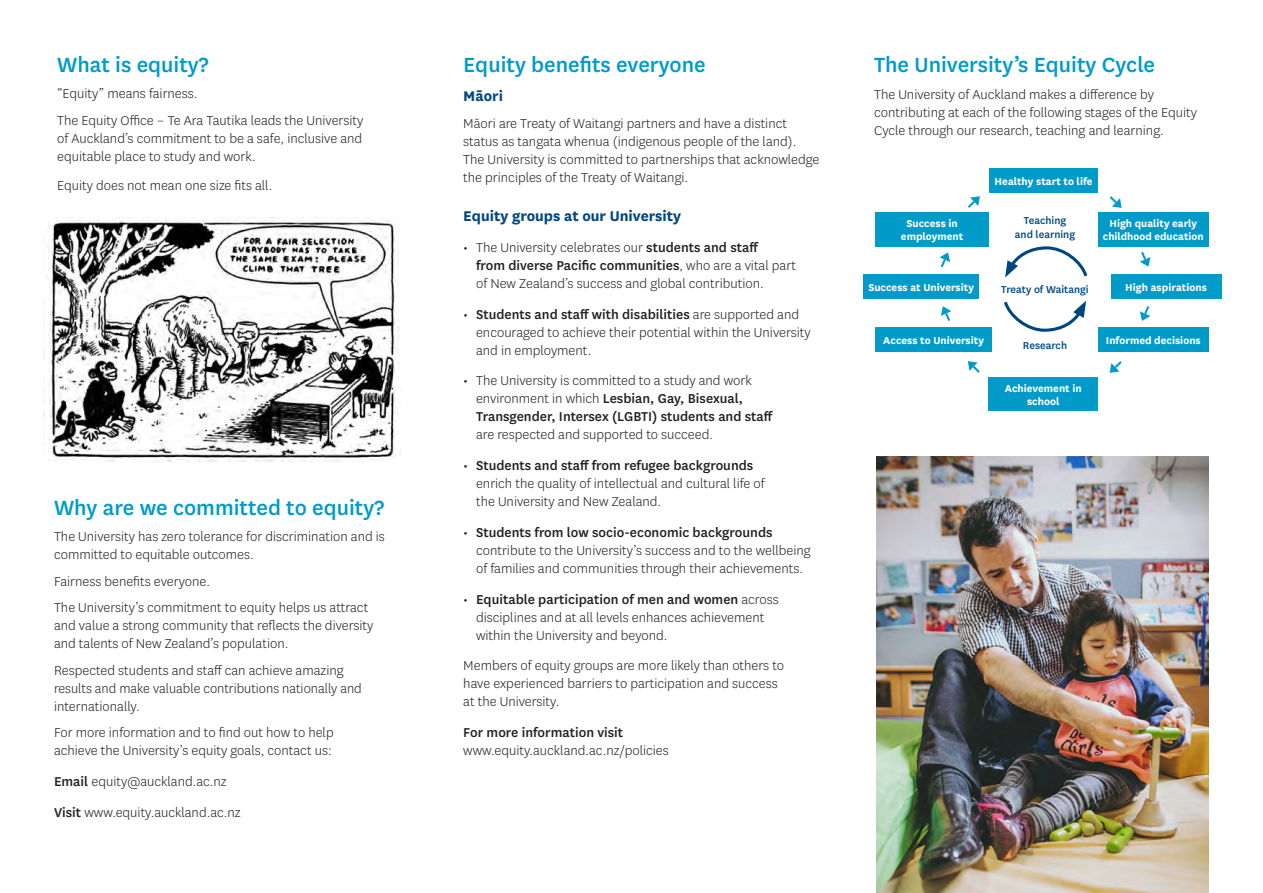
<style>
.page{position:relative;width:1263px;height:893px;background:#fff}
.page>*{position:absolute;margin:0;border:0;box-sizing:border-box;transform-origin:0 0}
.Subheading_A{font:500 24px "National";color:#009bc8}
.t1{font:700 16.5px "National";color:#00467f}
.t2{font:700 16.5px "National";color:#004881}
.t3{font:300 15px/18px "National";color:#231f20}
.t4{font:500 15px "National";color:#231f20}
.t5{font:700 11.7px/13.2px "National";color:#fff;text-align:center}
.t6{font:500 11.7px/13.2px "National";color:#00467e;text-align:center}
.s1{font-weight:500}
.s2{font-weight:400}
</style>
<div class="page">
<img style="left:44px;top:219px;width:357px;height:243px">
<img style="left:876px;top:456px;width:333px;height:437px">
<div style="left:989px;top:168px;width:109px;height:25px;background:#009bc8"></div>
<div style="left:1098px;top:212px;width:110px;height:34px;background:#009bc8"></div>
<div style="left:1111px;top:274px;width:110px;height:25px;background:#009bc8"></div>
<div style="left:1098px;top:328px;width:111px;height:24px;background:#009bc8"></div>
<div style="left:989px;top:378px;width:109px;height:33px;background:#009bc8"></div>
<div style="left:876px;top:212px;width:113px;height:34px;background:#009bc8"></div>
<div style="left:863px;top:274px;width:116px;height:25px;background:#009bc8"></div>
<div style="left:876px;top:328px;width:116px;height:24px;background:#009bc8"></div>
<svg style="left:1110px;top:196px;width:12px;height:12px"></svg>
<svg style="left:1110px;top:361px;width:12px;height:12px"></svg>
<svg style="left:968px;top:361px;width:12px;height:12px"></svg>
<svg style="left:968px;top:196px;width:12px;height:12px"></svg>
<svg style="left:1140px;top:306px;width:10px;height:15px"></svg>
<svg style="left:941px;top:306px;width:10px;height:15px"></svg>
<svg style="left:939px;top:252px;width:11px;height:15px"></svg>
<svg style="left:1140px;top:252px;width:10px;height:15px"></svg>
<svg style="left:1005px;top:246px;width:83px;height:32px"></svg>
<svg style="left:1004px;top:300px;width:82px;height:32px"></svg>
<p class="Subheading_A" style="left:57px;top:48px;width:153px">What is equity?</p>
<p class="t3" style="left:57px;top:84px;width:142px">“Equity” means fairness.</p>
<p class="t3" style="left:57px;top:111px;width:308px;text-align:justify">The Equity Office – Te Ara Tautika leads the University of Auckland’s commitment to be a safe, inclusive and equitable place to study and work.</p>
<p class="t3" style="left:57px;top:176px;width:217px">Equity does not mean one size fits all.</p>
<p class="Subheading_A" style="left:54px;top:491px;width:332px">Why are we committed to equity?</p>
<p class="t3" style="left:54px;top:527px;width:332px">The University has zero tolerance for discrimination and is committed to equitable outcomes.</p>
<p class="t3" style="left:54px;top:572px;width:158px">Fairness benefits everyone.</p>
<p class="t3" style="left:54px;top:598px;width:321px">The University’s commitment to equity helps us attract and value a strong community that reflects the diversity and talents of New Zealand’s population.</p>
<p class="t3" style="left:54px;top:661px;width:309px">Respected students and staff can achieve amazing results and make valuable contributions nationally and internationally.</p>
<p class="t3" style="left:54px;top:723px;width:281px">For more information and to find out how to help achieve the University’s equity goals, contact us:</p>
<p class="t3" style="left:54px;top:772px;width:174px"><span class="s1">Email</span> equity@auckland.ac.nz</p>
<p class="t3" style="left:54px;top:803px;width:188px"><span class="s1">Visit</span> www.equity.auckland.ac.nz</p>
<p class="Subheading_A" style="left:463px;top:48px;width:244px">Equity benefits everyone</p>
<p class="t2" style="left:463px;top:85px;width:41px">Māori</p>
<p class="t3" style="left:463px;top:114px;width:358px">Māori are Treaty of Waitangi partners and have a distinct status as tangata whenua (indigenous people of the land).<br>The University is committed to partnerships that acknowledge the principles of the Treaty of Waitangi.</p>
<p class="t1" style="left:463px;top:204px;width:219px">Equity groups at our University</p>
<p class="t3" style="left:476px;top:238px;width:321px;text-indent:-13px"><span class="s2">•</span> The University celebrates our <span class="s1">students and staff<br>from diverse Pacific communities</span>, who are a vital part of New Zealand’s success and global contribution.</p>
<p class="t3" style="left:476px;top:305px;width:336px;text-indent:-13px"><span class="s2">•</span> <span class="s1">Students and staff with disabilities</span> are supported and encouraged to achieve their potential within the University and in employment.</p>
<p class="t3" style="left:476px;top:371px;width:298px;text-indent:-13px"><span class="s2">•</span> The University is committed to a study and work environment in which <span class="s1">Lesbian, Gay, Bisexual, Transgender, Intersex (LGBTI) students and staff </span>are respected and supported to succeed.</p>
<p class="t3" style="left:476px;top:456px;width:290px;text-indent:-13px"><span class="s2">•</span> <span class="s1">Students and staff from refugee backgrounds </span>enrich the quality of intellectual and cultural life of the University and New Zealand.</p>
<p class="t3" style="left:476px;top:523px;width:336px;text-indent:-13px"><span class="s2">•</span> <span class="s1">Students from low socio-economic backgrounds </span>contribute to the University’s success and to the wellbeing of families and communities through their achievements.</p>
<p class="t3" style="left:476px;top:590px;width:304px;text-indent:-13px"><span class="s2">•</span> <span class="s1">Equitable participation of men and women</span> across disciplines and at all levels enhances achievement within the University and beyond.</p>
<p class="t3" style="left:463px;top:656px;width:322px">Members of equity groups are more likely than others to have experienced barriers to participation and success at the University.</p>
<p class="t4" style="left:463px;top:722px;width:161px">For more information visit</p>
<p class="t3" style="left:463px;top:741px;width:207px">www.equity.auckland.ac.nz/policies</p>
<p class="Subheading_A" style="left:874px;top:48px;width:283px">The University’s Equity Cycle</p>
<p class="t3" style="left:874px;top:85px;width:324px">The University of Auckland makes a difference by contributing at each of the following stages of the Equity<br>Cycle through our research, teaching and learning.</p>
<p class="t5" style="left:994px;top:174px;width:99px">Healthy start to life</p>
<p class="t5" style="left:1103px;top:216px;width:102px">High quality early childhood education</p>
<p class="t6" style="left:1015px;top:214px;width:62px">Teaching and learning</p>
<p class="t5" style="left:901px;top:216px;width:64px">Success in employment</p>
<p class="t5" style="left:868px;top:280px;width:107px">Success at University</p>
<p class="t5" style="left:883px;top:333px;width:102px">Access to University</p>
<p class="t6" style="left:1001px;top:282px;width:89px">Treaty of Waitangi</p>
<p class="t6" style="left:1023px;top:338px;width:46px">Research</p>
<p class="t5" style="left:1005px;top:381px;width:78px">Achievement in school</p>
<p class="t5" style="left:1125px;top:280px;width:83px">High aspirations</p>
<p class="t5" style="left:1106px;top:333px;width:96px">Informed decisions</p>
</div>
